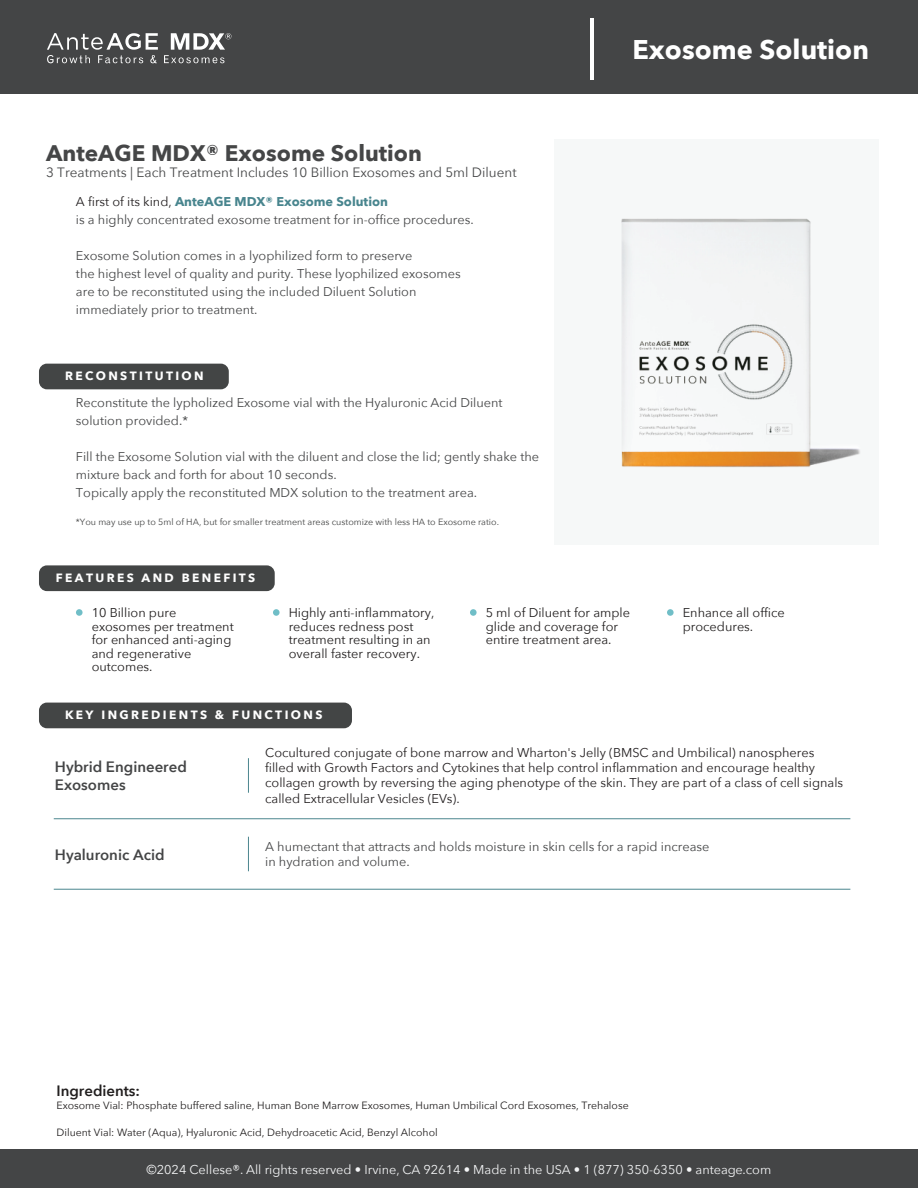
<style>
.page{position:relative;width:918px;height:1188px;background:#fff}
.page>*{position:absolute;margin:0;border:0;box-sizing:border-box;transform-origin:0 0}
.t1{font:700 27px "Avenir Next";color:#fff}
.t2{font:700 22.5px "Avenir Next";color:#454647}
.t3{font:600 15px/18px "Avenir Next";color:#444546}
.t4{font:600 15px "Avenir Next";color:#211e1e}
.t5{font:13.5px "Avenir Next";color:#454647}
.t6{font:12.75px/18px "Avenir Next";color:#454647}
.t7{font:12.75px/15.3px "Avenir Next";color:#231f20}
.t8{font:12.75px/13.5px "Avenir Next";color:#211e1e}
.t9{font:12.75px/15.3px "Avenir Next";color:#444546}
.t10{font:12.75px "Avenir Next";color:#f4f5f6}
.t11{font:700 12px "Avenir Next";letter-spacing:.2em;color:#fff}
.t12{font:10.5px "Avenir Next";color:#211e1e}
.t13{font:9px "Avenir Next";color:#444545}
.s1{color:#231f20}
.s2{font-weight:700;color:#48858e}
</style>
<div class="page">
<div style="left:39px;top:565px;width:236px;height:26px;background:#434545;border-radius:8px"></div>
<img style="left:621px;top:218px;width:240px;height:250px">
<hr style="left:54px;top:818px;width:796px;height:1px;background:#4b868e">
<hr style="left:54px;top:889px;width:796px;height:1px;background:#4b868e">
<div style="left:0;top:1149px;width:918px;height:39px;background:#444546"></div>
<div style="left:0;top:0;width:918px;height:94px;background:#444546"></div>
<hr style="left:591px;top:18px;width:3px;height:61px;background:#fff">
<div style="left:39px;top:364px;width:190px;height:25px;background:#434545;border-radius:8px"></div>
<div style="left:39px;top:703px;width:313px;height:25px;background:#434545;border-radius:8px"></div>
<hr style="left:248px;top:758px;width:1px;height:35px;background:#4b868e">
<hr style="left:248px;top:837px;width:1px;height:34px;background:#4b868e">
<div style="left:76px;top:609px;width:7px;height:7px;background:#70bec7;border-radius:50%"></div>
<div style="left:273px;top:609px;width:7px;height:7px;background:#70bec7;border-radius:50%"></div>
<div style="left:470px;top:609px;width:7px;height:7px;background:#70bec7;border-radius:50%"></div>
<div style="left:667px;top:609px;width:7px;height:7px;background:#70bec7;border-radius:50%"></div>
<svg style="left:47px;top:33px;width:111px;height:30px"></svg>
<svg style="left:164px;top:33px;width:67px;height:30px"></svg>
<h2 class="t2" style="left:46px;top:134px;width:377px">AnteAGE MDX® Exosome Solution</h2>
<p class="t5" style="left:46px;top:161px;width:472px">3 Treatments | Each Treatment Includes 10 Billion Exosomes and 5ml Diluent</p>
<p class="t6" style="left:76px;top:192px;width:399px"><span class="s1">A first of its kind,</span> <span class="s2">AnteAGE MDX® Exosome Solution<br></span>is a highly concentrated exosome treatment for in-office procedures.</p>
<p class="t6" style="left:76px;top:246px;width:386px">Exosome Solution comes in a lyophilized form to preserve<br>the highest level of quality and purity. These lyophilized exosomes are to be reconstituted using the included Diluent Solution immediately prior to treatment.</p>
<p class="t11" style="left:65px;top:366px;width:140px">RECONSTITUTION</p>
<p class="t6" style="left:76px;top:393px;width:428px">Reconstitute the lypholized Exosome vial with the Hyaluronic Acid Diluent solution provided.*</p>
<p class="t6" style="left:76px;top:447px;width:465px">Fill the Exosome Solution vial with the diluent and close the lid; gently shake the mixture back and forth for about 10 seconds.<br>Topically apply the reconstituted MDX solution to the treatment area.</p>
<p class="t13" style="left:76px;top:515px;width:425px">*You may use up to 5ml of HA, but for smaller treatment areas customize with less HA to Exosome ratio.</p>
<p class="t11" style="left:56px;top:567px;width:201px">FEATURES AND BENEFITS</p>
<h1 class="t1" style="left:633px;top:27px;width:238px">Exosome Solution</h1>
<p class="t8" style="left:92px;top:606px;width:144px">10 Billion pure exosomes per treatment for enhanced anti-aging and regenerative outcomes.</p>
<p class="t8" style="left:289px;top:606px;width:147px">Highly anti-inflammatory, reduces redness post treatment resulting in an overall faster recovery.</p>
<p class="t8" style="left:486px;top:606px;width:146px">5 ml of Diluent for ample glide and coverage for entire treatment area.</p>
<p class="t8" style="left:683px;top:606px;width:104px">Enhance all office procedures.</p>
<p class="t11" style="left:65px;top:705px;width:259px">KEY INGREDIENTS &amp; FUNCTIONS</p>
<p class="t7" style="left:265px;top:744px;width:580px">Cocultured conjugate of bone marrow and Wharton's Jelly (BMSC and Umbilical) nanospheres filled with Growth Factors and Cytokines that help control inflammation and encourage healthy collagen growth by reversing the aging phenotype of the skin. They are part of a class of cell signals called Extracellular Vesicles (EVs).</p>
<p class="t3" style="left:55px;top:757px;width:133px">Hybrid Engineered<br>Exosomes</p>
<p class="t3" style="left:55px;top:845px;width:111px">Hyaluronic Acid</p>
<p class="t9" style="left:265px;top:839px;width:446px">A humectant that attracts and holds moisture in skin cells for a rapid increase in hydration and volume.</p>
<p class="t4" style="left:57px;top:1078px;width:85px">Ingredients:</p>
<p class="t12" style="left:57px;top:1097px;width:574px">Exosome Vial: Phosphate buffered saline, Human Bone Marrow Exosomes, Human Umbilical Cord Exosomes, Trehalose</p>
<p class="t12" style="left:57px;top:1124px;width:383px">Diluent Vial: Water (Aqua), Hyaluronic Acid, Dehydroacetic Acid, Benzyl Alcohol</p>
<p class="t10" style="left:147px;top:1159px;width:626px">©2024 Cellese®. All rights reserved • Irvine, CA 92614 • Made in the USA • 1 (877) 350-6350 • anteage.com</p>
</div>
